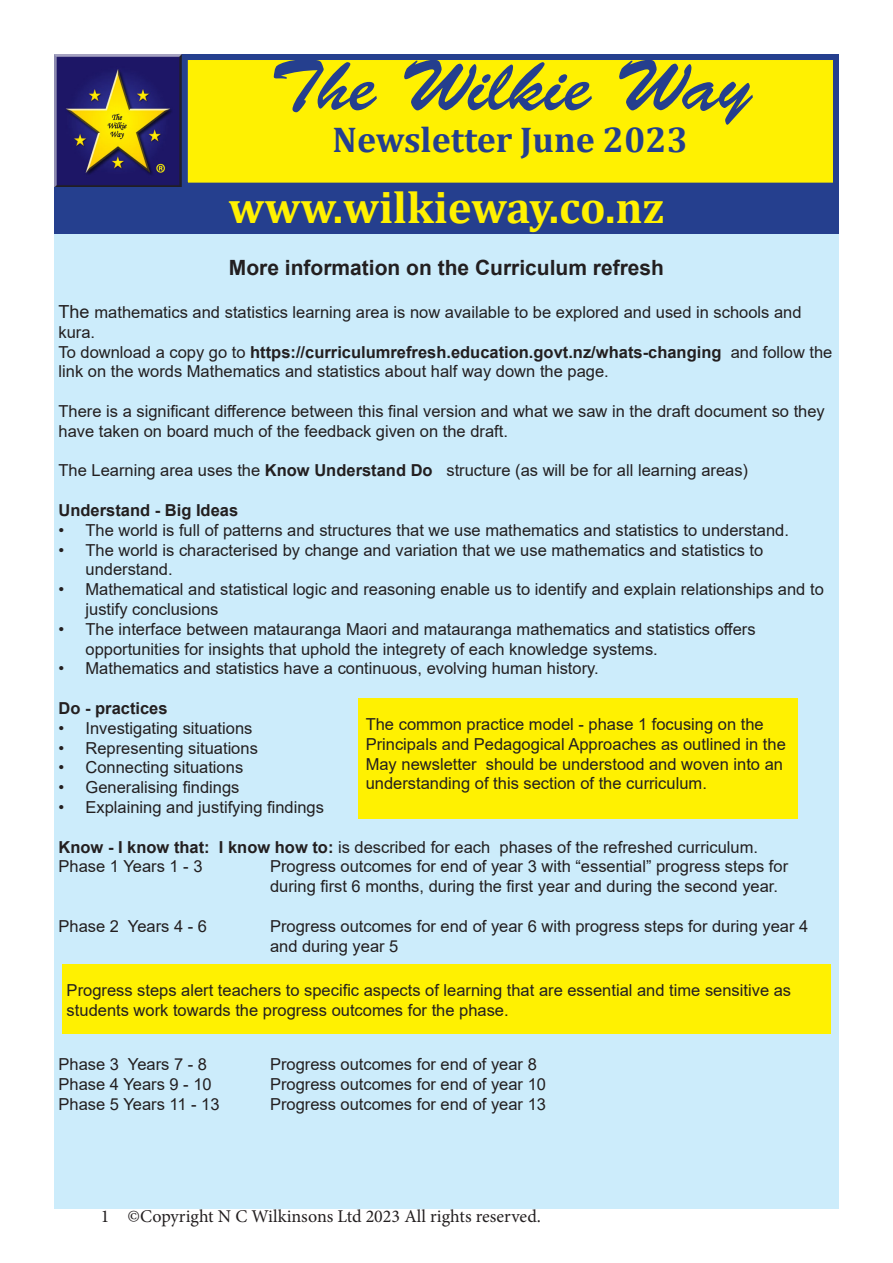
<style>
.page{position:relative;width:893px;height:1263px;background:#fff}
.page>*{position:absolute;margin:0;border:0;box-sizing:border-box;transform-origin:0 0}
.t1{font:72px "Brush Script Std";color:#253f8e}
.t2{font:700 45px "Cambria";color:#fff101}
.t3{font:700 36px "Cambria";color:#253f8e}
.t4{font:700 21px "Arial";color:#231f20}
.t5{font:18px "Minion Pro";color:#231f20}
.t6{font:16.5px/19.8px "Arial";color:#231f20}
.t7{font:700 16.5px "Arial";color:#231f20}
.s1{font-size:18px}
.s2{font-weight:700}
</style>
<div class="page">
<img style="left:54px;top:55px;width:128px;height:133px">
<div style="left:185px;top:57px;width:651px;height:129px;background:#fff101"></div>
<div style="left:182px;top:54px;width:657px;height:135px;border:6px solid #253f8e"></div>
<div style="left:54px;top:188px;width:785px;height:46px;background:#253f8e"></div>
<div style="left:54px;top:234px;width:785px;height:975px;background:#ccecfb"></div>
<div style="left:358px;top:698px;width:439px;height:121px;background:#fff101"></div>
<div style="left:62px;top:964px;width:769px;height:69px;background:#fff101"></div>
<p class="t1" style="left:270px;top:46px;width:483px">The Wilkie Way</p>
<p class="t3" style="left:333px;top:115px;width:357px">Newsletter June 2023</p>
<p class="t2" style="left:229px;top:175px;width:437px">www.wilkieway.co.nz</p>
<p class="t4" style="left:229px;top:253px;width:437px">More information on the Curriculum refresh</p>
<p class="t6" style="left:58px;top:302px;width:745px"><span class="s1">The</span> mathematics and statistics learning area is now available to be explored and used in schools and kura.</p>
<p class="t6" style="left:58px;top:342px;width:775px">To download a copy go to <span class="s2">https://curriculumrefresh.education.govt.nz/whats-changing</span> and follow the link on the words Mathematics and statistics about half way down the page.</p>
<p class="t6" style="left:58px;top:401px;width:768px">There is a significant difference between this final version and what we saw in the draft document so they have taken on board much of the feedback given on the draft.</p>
<p class="t6" style="left:58px;top:461px;width:691px">The Learning area uses the <span class="s2">Know Understand Do</span> structure (as will be for all learning areas)</p>
<p class="t7" style="left:58px;top:498px;width:181px">Understand - Big Ideas</p>
<p class="t6" style="left:58px;top:520px;width:732px">• The world is full of patterns and structures that we use mathematics and statistics to understand.</p>
<p class="t6" style="left:86px;top:540px;width:679px;text-indent:-27px">• The world is characterised by change and variation that we use mathematics and statistics to understand.</p>
<p class="t6" style="left:86px;top:579px;width:740px;text-indent:-27px">• Mathematical and statistical logic and reasoning enable us to identify and explain relationships and to justify conclusions</p>
<p class="t6" style="left:86px;top:619px;width:672px;text-indent:-27px">• The interface between matauranga Maori and matauranga mathematics and statistics offers opportunities for insights that uphold the integrety of each knowledge systems.</p>
<p class="t6" style="left:58px;top:659px;width:542px">• Mathematics and statistics have a continuous, evolving human history.</p>
<p class="t7" style="left:58px;top:696px;width:111px">Do - practices</p>
<p class="t6" style="left:58px;top:718px;width:195px">• Investigating situations</p>
<p class="t6" style="left:58px;top:738px;width:201px">• Representing situations</p>
<p class="t6" style="left:58px;top:758px;width:186px">• Connecting situations</p>
<p class="t6" style="left:58px;top:777px;width:183px">• Generalising findings</p>
<p class="t6" style="left:58px;top:797px;width:267px">• Explaining and justifying findings</p>
<p class="t6" style="left:58px;top:837px;width:701px"><span class="s2">Know - I know that: I know how to:</span> is described for each phases of the refreshed curriculum.</p>
<p class="t6" style="left:58px;top:857px;width:146px">Phase 1 Years 1 - 3</p>
<p class="t6" style="left:270px;top:857px;width:520px">Progress outcomes for end of year 3 with “essential” progress steps for</p>
<p class="t6" style="left:270px;top:876px;width:510px">during first 6 months, during the first year and during the second year.</p>
<p class="t6" style="left:58px;top:916px;width:150px">Phase 2 Years 4 - 6</p>
<p class="t6" style="left:270px;top:916px;width:540px">Progress outcomes for end of year 6 with progress steps for during year 4</p>
<p class="t6" style="left:270px;top:936px;width:130px">and during year 5</p>
<p class="t6" style="left:366px;top:714px;width:422px">The common practice model - phase 1 focusing on the Principals and Pedagogical Approaches as outlined in the May newsletter should be understood and woven into an understanding of this section of the curriculum.</p>
<p class="t6" style="left:67px;top:980px;width:726px">Progress steps alert teachers to specific aspects of learning that are essential and time sensitive as students work towards the progress outcomes for the phase.</p>
<p class="t6" style="left:58px;top:1055px;width:150px">Phase 3 Years 7 - 8</p>
<p class="t6" style="left:270px;top:1055px;width:268px">Progress outcomes for end of year 8</p>
<p class="t6" style="left:58px;top:1074px;width:155px">Phase 4 Years 9 - 10</p>
<p class="t6" style="left:270px;top:1074px;width:278px">Progress outcomes for end of year 10</p>
<p class="t6" style="left:58px;top:1094px;width:163px">Phase 5 Years 11 - 13</p>
<p class="t6" style="left:270px;top:1094px;width:278px">Progress outcomes for end of year 13</p>
<p class="t5" style="left:101px;top:1204px;width:441px">1 ©Copyright N C Wilkinsons Ltd 2023 All rights reserved.</p>
</div>
